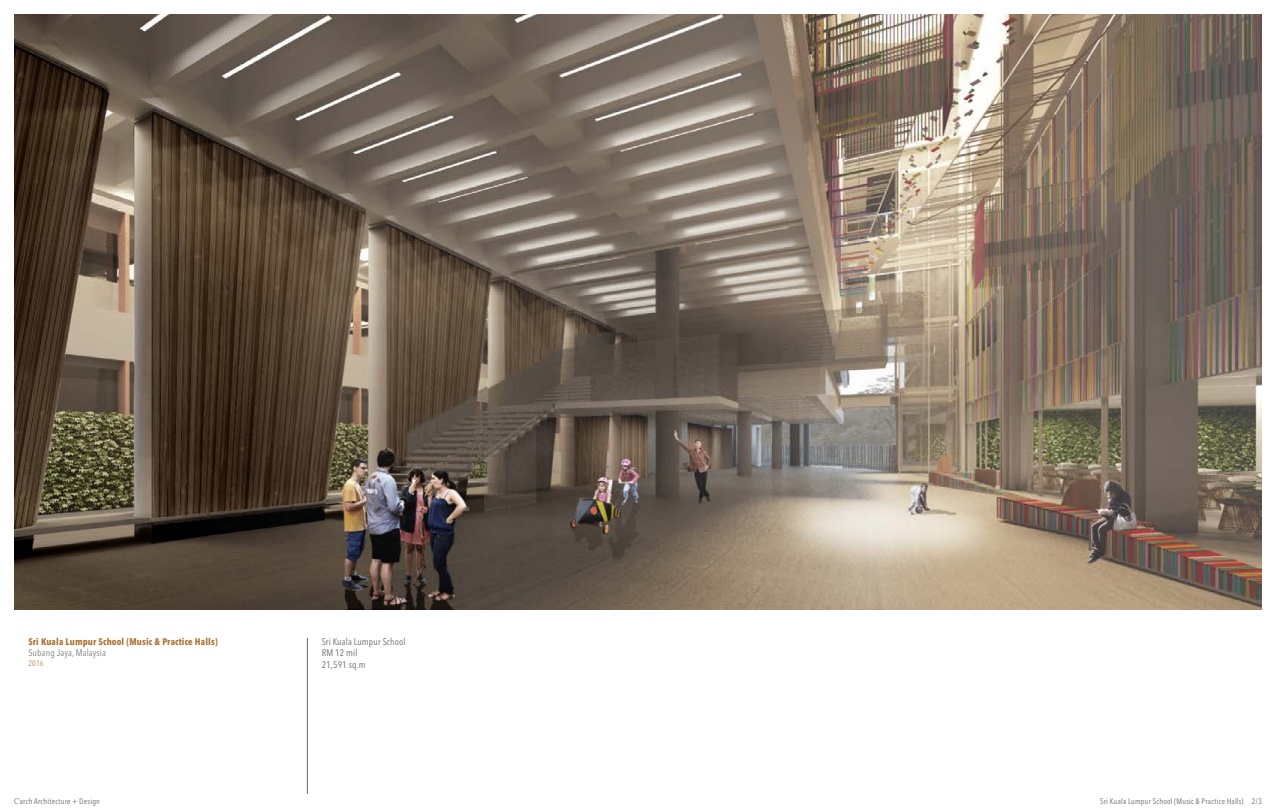
<style>
.page{position:relative;width:1276px;height:808px;background:#fff}
.page>*{position:absolute;margin:0;border:0;box-sizing:border-box;transform-origin:0 0}
.t1{font:700 condensed 9.5px "Avenir Next LT Pro";letter-spacing:.015em;color:#ab7333}
.t2{font:condensed 9.5px/11.4px "Avenir Next LT Pro";letter-spacing:.015em;color:#67686b}
.t3{font:condensed 9.5px "Avenir Next LT Pro";letter-spacing:.015em;color:#7c7e81}
.t4{font:condensed 8px "Avenir Next LT Pro";letter-spacing:.03em;color:#67686b}
.t5{font:condensed 8px "Avenir Next LT Pro";color:#b78852}
</style>
<div class="page">
<img style="left:14px;top:14px;width:1247px;height:595px">
<hr style="left:307px;top:638px;width:1px;height:156px;background:#67686b">
<p class="t1" style="left:28px;top:636px;width:191px">Sri Kuala Lumpur School (Music &amp; Practice Halls)</p>
<p class="t3" style="left:28px;top:647px;width:79px">Subang Jaya, Malaysia</p>
<p class="t5" style="left:28px;top:658px;width:17px">2016</p>
<p class="t2" style="left:322px;top:636px;width:85px">Sri Kuala Lumpur School<br>RM 12 mil<br>21,591 sq.m</p>
<p class="t4" style="left:14px;top:796px;width:87px">C’arch Architecture + Design</p>
<p class="t4" style="left:1100px;top:796px;width:163px">Sri Kuala Lumpur School (Music &amp; Practice Halls) 2/3</p>
</div>
